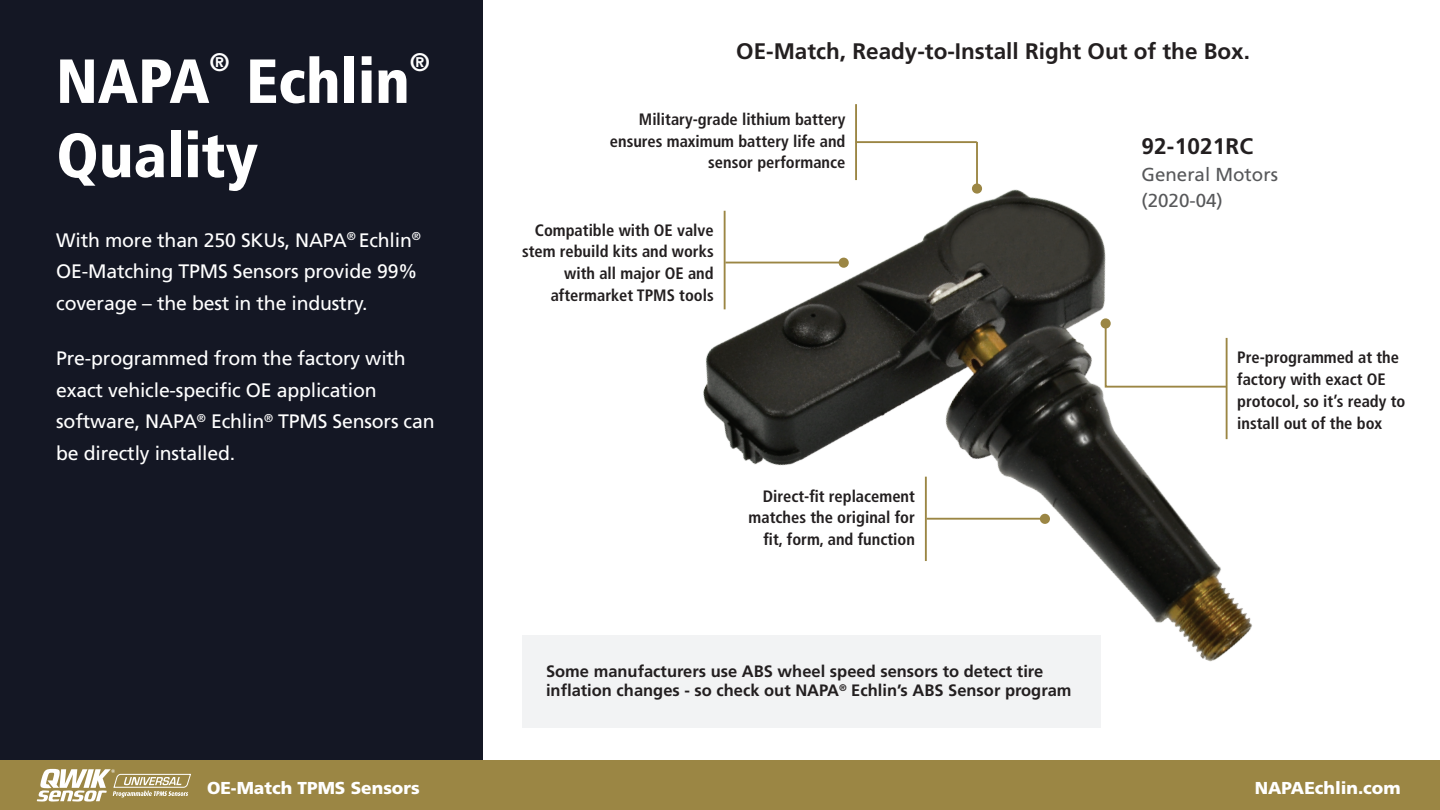
<style>
.page{position:relative;width:1440px;height:810px;background:#fff}
.page>*{position:absolute;margin:0;border:0;box-sizing:border-box;transform-origin:0 0}
.t1{font:900 condensed 62.25px "Frutiger LT Std";color:#fff}
.t2{font:900 condensed 25.35px "Frutiger LT Std";color:#fff}
.t3{font:700 22.5px "Frutiger LT Std";color:#231f20}
.t4{font:19.5px/31.5px "Frutiger LT Std";letter-spacing:-.01em;color:#fff}
.t5{font:18.75px/26.8px "Frutiger LT Std";color:#57585a}
.t6{font:900 17.25px "Frutiger LT Std";color:#fff}
.t7{font:700 condensed 16.5px/21.8px "Frutiger LT Std";color:#231f20;text-align:right}
.t8{font:700 16.5px/19.8px "Frutiger LT Std";color:#231f20}
</style>
<div class="page">
<div style="left:0;top:0;width:483px;height:810px;background:#141724"></div>
<div style="left:522px;top:635px;width:579px;height:93px;background:#f2f3f4"></div>
<img style="left:703px;top:104px;width:550px;height:558px">
<div style="left:0;top:761px;width:1440px;height:49px;background:#9b8644"></div>
<svg style="left:37px;top:769px;width:154px;height:33px"></svg>
<h1 class="t1" style="left:56px;top:44px;width:155px">NAPA</h1>
<h2 class="t2" style="left:210px;top:47px;width:22px">®</h2>
<h1 class="t1" style="left:246px;top:44px;width:165px">Echlin</h1>
<h2 class="t2" style="left:410px;top:47px;width:22px">®</h2>
<h1 class="t1" style="left:56px;top:118px;width:203px">Quality</h1>
<p class="t4" style="left:56px;top:224px;width:366px">With more than 250 SKUs, NAPA<sup>®</sup> Echlin<sup>®<br></sup>OE-Matching TPMS Sensors provide 99% coverage – the best in the industry.</p>
<p class="t4" style="left:56px;top:343px;width:380px">Pre-programmed from the factory with exact vehicle-specific OE application software, NAPA<sup>®</sup> Echlin<sup>®</sup> TPMS Sensors can be directly installed.</p>
<h3 class="t3" style="left:736px;top:38px;width:515px">OE-Match, Ready-to-Install Right Out of the Box.</h3>
<p class="t7" style="left:610px;top:108px;width:237px">Military-grade lithium battery ensures maximum battery life and sensor performance</p>
<p class="t7" style="left:522px;top:219px;width:193px">Compatible with OE valve stem rebuild kits and works with all major OE and aftermarket TPMS tools</p>
<p class="t7" style="left:749px;top:485px;width:168px">Direct-fit replacement matches the original for fit, form, and function</p>
<p class="t8" style="left:546px;top:661px;width:527px">Some manufacturers use ABS wheel speed sensors to detect tire inflation changes - so check out NAPA<sup>®</sup> Echlin’s ABS Sensor program</p>
<h3 class="t3" style="left:1141px;top:133px;width:113px">92-1021RC</h3>
<p class="t5" style="left:1141px;top:161px;width:138px">General Motors (2020-04)</p>
<p class="t7" style="left:1237px;top:347px;width:170px;text-align:left">Pre-programmed at the factory with exact OE protocol, so it’s ready to install out of the box</p>
<p class="t6" style="left:207px;top:777px;width:214px">OE-Match TPMS Sensors</p>
<p class="t6" style="left:1255px;top:777px;width:147px">NAPAEchlin.com</p>
</div>
